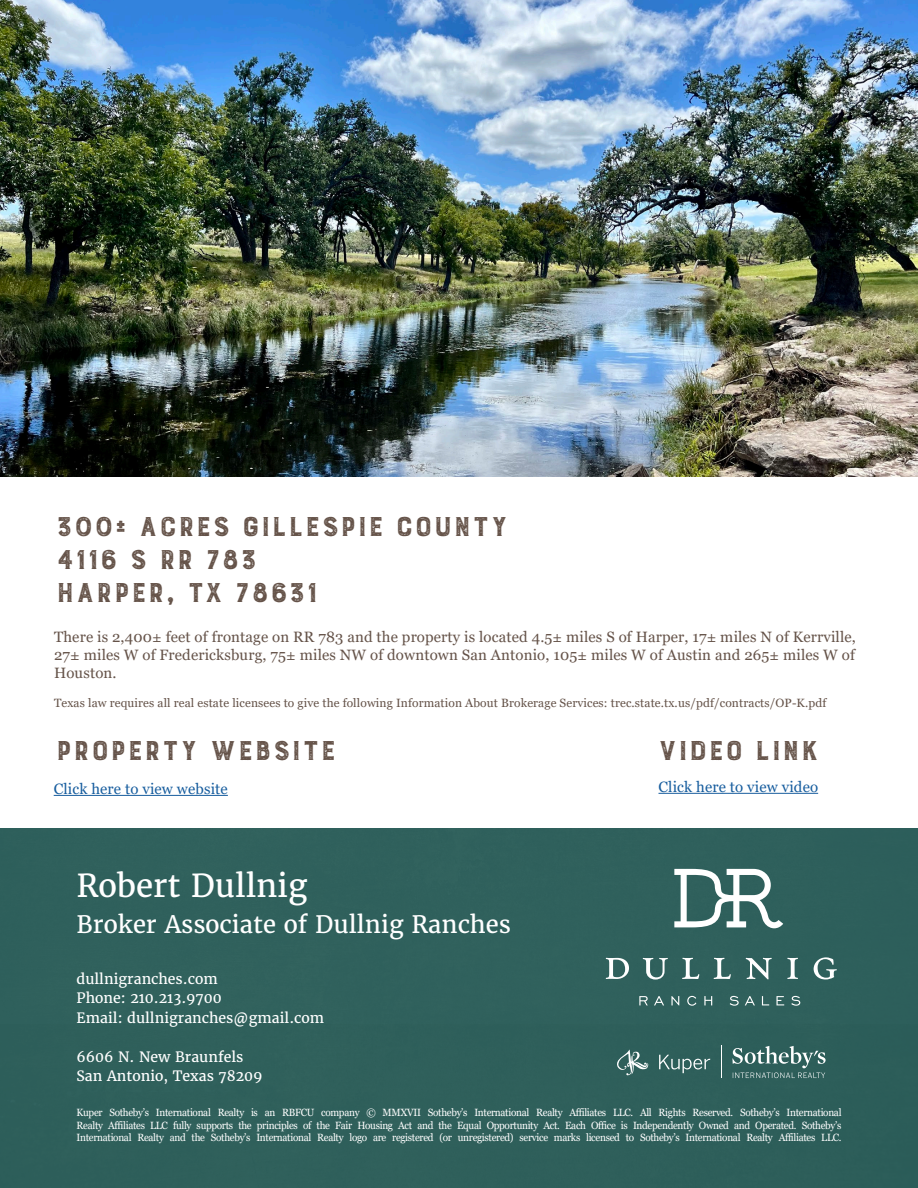
<style>
.page{position:relative;width:918px;height:1188px;background:#fff}
.page>*{position:absolute;margin:0;border:0;box-sizing:border-box;transform-origin:0 0}
.t1{font:300 36px "Burford Rustic";color:#655349}
.t2{font:31.5px "Merriweather";color:#fff}
.t3{font:italic 700 27px/43.5px "Georgia";letter-spacing:.025em;color:#fff}
.t4{font:23.85px "Merriweather";color:#fff}
.t5{font:15px/18px "Georgia";letter-spacing:.01em;color:#655349;text-align:justify}
.t6{font:15px "Georgia";letter-spacing:.01em;color:#175d9e}
.t7{font:14.25px "Merriweather";color:#fff}
.t8{font:12px "Georgia";letter-spacing:.01em;color:#655349}
.t9{font:10.5px/12.6px "Georgia";letter-spacing:-.03em;color:#fff;text-align:justify;scale:.95 1}
</style>
<div class="page">
<div style="left:0;top:828px;width:918px;height:360px;background:#2f605b"></div>
<svg style="left:639px;top:996px;width:9px;height:9px"></svg>
<svg style="left:654px;top:996px;width:10px;height:9px"></svg>
<svg style="left:671px;top:996px;width:8px;height:9px"></svg>
<svg style="left:687px;top:996px;width:9px;height:10px"></svg>
<svg style="left:704px;top:996px;width:8px;height:9px"></svg>
<svg style="left:730px;top:996px;width:9px;height:10px"></svg>
<svg style="left:745px;top:996px;width:10px;height:9px"></svg>
<svg style="left:762px;top:996px;width:7px;height:9px"></svg>
<svg style="left:776px;top:996px;width:8px;height:9px"></svg>
<svg style="left:791px;top:996px;width:9px;height:10px"></svg>
<svg style="left:606px;top:958px;width:23px;height:21px"></svg>
<svg style="left:643px;top:958px;width:25px;height:22px"></svg>
<svg style="left:682px;top:958px;width:17px;height:21px"></svg>
<svg style="left:714px;top:958px;width:17px;height:21px"></svg>
<svg style="left:746px;top:958px;width:26px;height:21px"></svg>
<svg style="left:787px;top:958px;width:11px;height:21px"></svg>
<svg style="left:814px;top:957px;width:23px;height:22px"></svg>
<svg style="left:674px;top:869px;width:109px;height:59px"></svg>
<hr style="left:721px;top:1046px;width:1px;height:32px;background:#fff">
<svg style="left:732px;top:1046px;width:94px;height:32px"></svg>
<svg style="left:659px;top:1055px;width:51px;height:18px"></svg>
<svg style="left:617px;top:1049px;width:32px;height:26px"></svg>
<img style="left:0;top:0;width:918px;height:477px">
<hr style="left:54px;top:795px;width:174px;height:1px;background:#175d9e">
<hr style="left:658px;top:793px;width:160px;height:1px;background:#175d9e">
<p class="t1" style="left:56px;top:507px;width:454px">300± Acres gillespie county</p>
<p class="t1" style="left:56px;top:540px;width:203px">4116 S RR 783</p>
<p class="t1" style="left:56px;top:573px;width:264px">Harper, TX 78631</p>
<p class="t5" style="left:54px;top:628px;width:803px">There is 2,400± feet of frontage on RR 783 and the property is located 4.5± miles S of Harper, 17± miles N of Kerrville, 27± miles W of Fredericksburg, 75± miles NW of downtown San Antonio, 105± miles W of Austin and 265± miles W of Houston.</p>
<p class="t8" style="left:54px;top:695px;width:774px">Texas law requires all real estate licensees to give the following Information About Brokerage Services: trec.state.tx.us/pdf/contracts/OP-K.pdf</p>
<p class="t1" style="left:55px;top:732px;width:283px">property website</p>
<p class="t6" style="left:54px;top:780px;width:176px">Click here to view website</p>
<p class="t1" style="left:657px;top:732px;width:164px">video link</p>
<p class="t6" style="left:658px;top:778px;width:161px">Click here to view video</p>
<p class="t2" style="left:77px;top:866px;width:232px">Robert Dullnig</p>
<p class="t4" style="left:77px;top:909px;width:436px">Broker Associate of Dullnig Ranches</p>
<p class="t7" style="left:77px;top:969px;width:143px">dullnigranches.com</p>
<p class="t7" style="left:77px;top:989px;width:147px">Phone: 210.213.9700</p>
<p class="t7" style="left:77px;top:1009px;width:249px">Email: dullnigranches@gmail.com</p>
<p class="t7" style="left:77px;top:1048px;width:168px">6606 N. New Braunfels</p>
<p class="t7" style="left:77px;top:1067px;width:188px">San Antonio, Texas 78209</p>
<p class="t9" style="left:77px;top:1106px;width:807px">Kuper Sotheby’s International Realty is an RBFCU company © MMXVII Sotheby’s International Realty Affiliates LLC. All Rights Reserved. Sotheby’s International Realty Affiliates LLC fully supports the principles of the Fair Housing Act and the Equal Opportunity Act. Each Office is Independently Owned and Operated. Sotheby’s International Realty and the Sotheby’s International Realty logo are registered (or unregistered) service marks licensed to Sotheby’s International Realty Affiliates LLC.</p>
<h3 class="t3" style="left:68px;top:1061px;width:244px">300± Acres<br>Gillespie County</h3>
</div>
